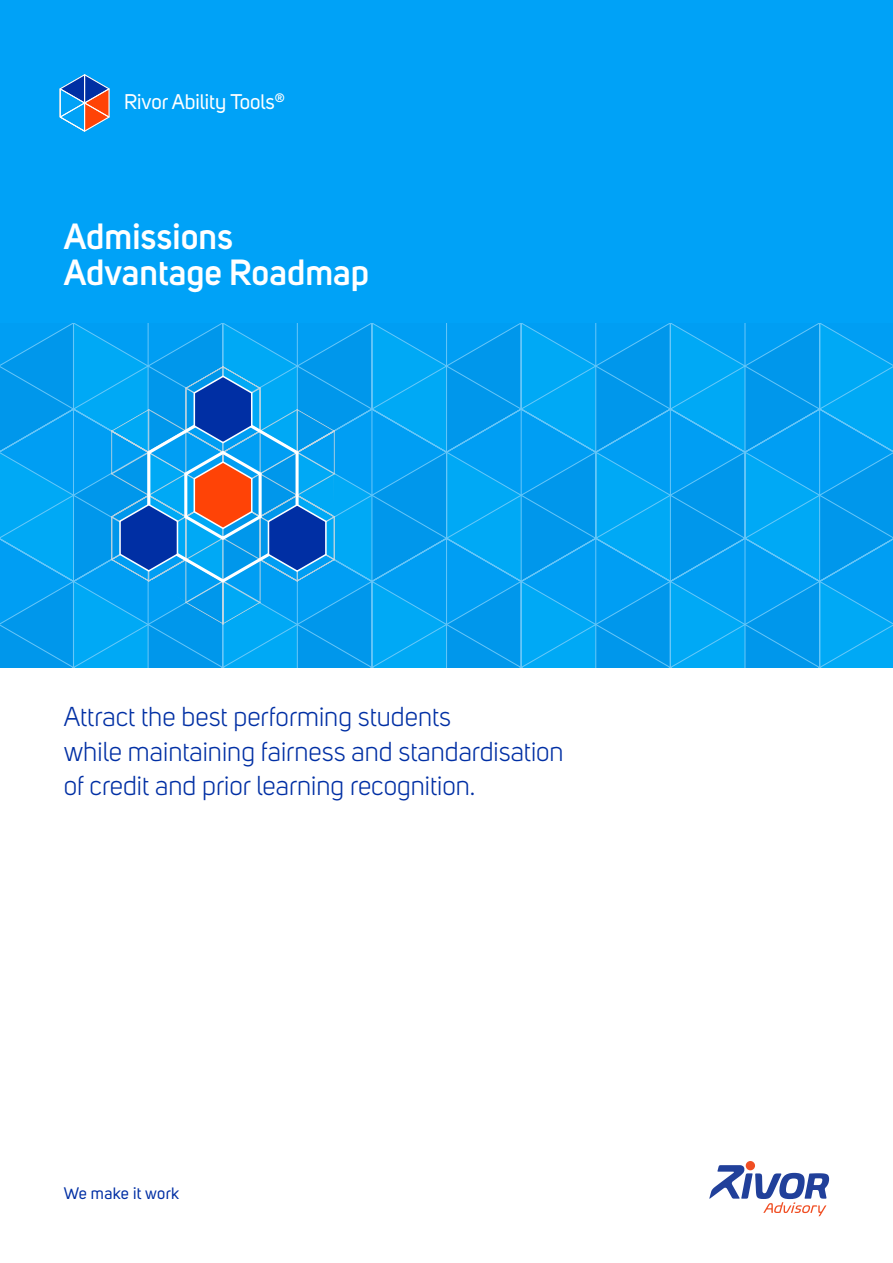
<style>
.page{position:relative;width:893px;height:1263px;background:#fff}
.page>*{position:absolute;margin:0;border:0;box-sizing:border-box;transform-origin:0 0}
.t1{font:600 36px/36px "Uni Sans";color:#fff}
.t2{font:27px/34.5px "Uni Sans";color:#002fa4}
.t3{font:21px "Uni Sans";color:#fff}
.t4{font:16.5px "Uni Sans";letter-spacing:.02em;color:#002fa4}
</style>
<div class="page">
<div style="left:0;top:0;width:893px;height:323px;background:#00a2f7"></div>
<div style="left:746px;top:1161px;width:9px;height:9px;background:#f04e23;border-radius:50%"></div>
<svg style="left:709px;top:1165px;width:120px;height:51px"></svg>
<svg style="left:59px;top:74px;width:51px;height:58px"></svg>
<svg style="left:0;top:323px;width:893px;height:345px;background:#0a9eed"></svg>
<p class="t3" style="left:124px;top:89px;width:162px">Rivor Ability Tools<sup>®</sup></p>
<h1 class="t1" style="left:64px;top:218px;width:307px">Admissions<br>Advantage Roadmap</h1>
<p class="t2" style="left:64px;top:700px;width:501px">Attract the best performing students<br>while maintaining fairness and standardisation of credit and prior learning recognition.</p>
<p class="t4" style="left:64px;top:1184px;width:117px">We make it work</p>
</div>
